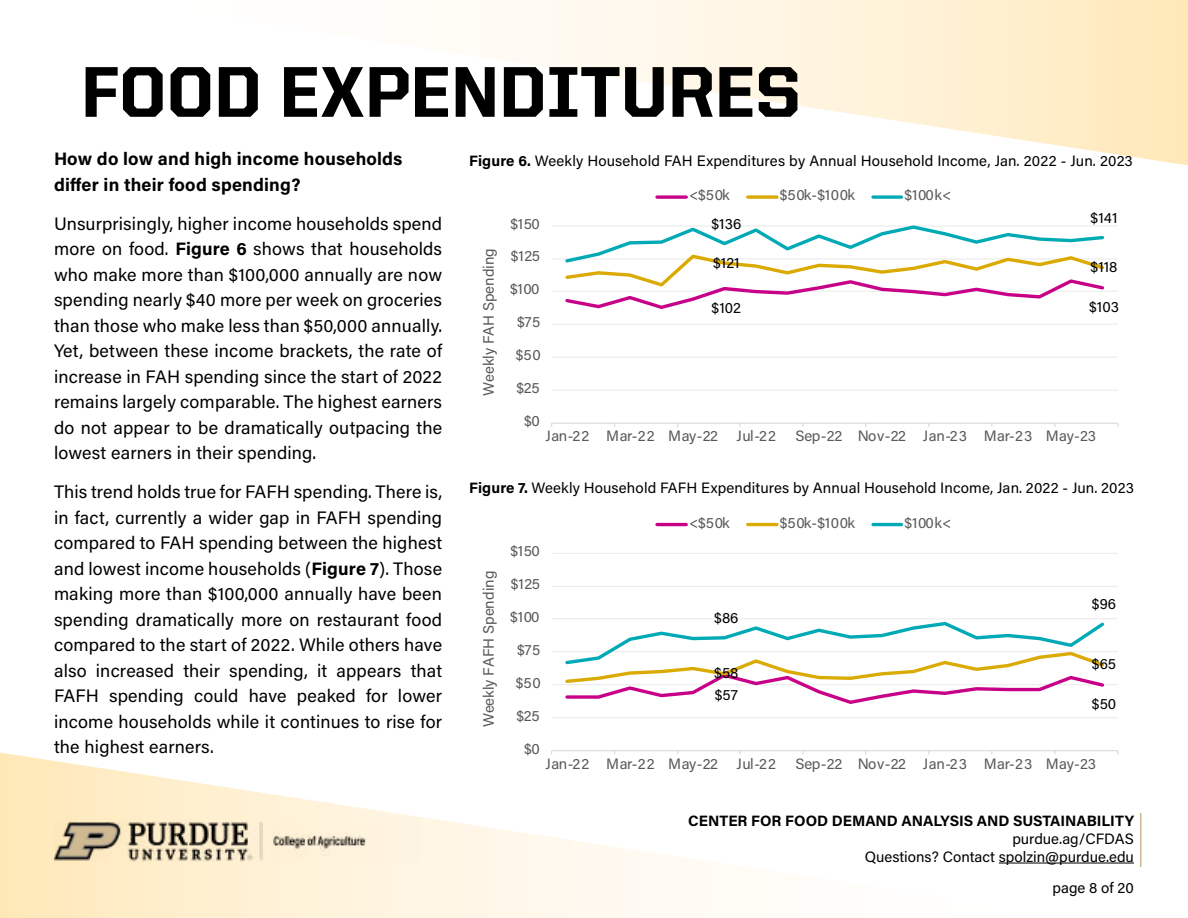
<style>
.page{position:relative;width:1188px;height:918px;background:#fff}
.page>*{position:absolute;margin:0;border:0;box-sizing:border-box;transform-origin:0 0}
.t1{font:800 72px "United Sans Reg";color:#000}
.t2{font:18px/25.5px "Acumin Pro";letter-spacing:.01em;color:#000;text-align:justify}
.t3{font:700 18px/25.5px "Acumin Pro";letter-spacing:.01em;color:#000}
.t4{font:15px/18px "Acumin Pro";letter-spacing:.005em;color:#000;text-align:right}
.t5{font:15px "Acumin Pro";color:#595959}
.t6{font:15px "Acumin Pro";letter-spacing:-.025em;color:#595959}
.t7{font:15px "Acumin Pro";letter-spacing:.03em;color:#595959}
.t8{font:700 15px "Acumin Pro";letter-spacing:-.005em;color:#000}
.s1{font-weight:700}
</style>
<div class="page">
<svg style="left:480px;top:0;width:708px;height:165px"></svg>
<svg style="left:0;top:753px;width:1080px;height:165px"></svg>
<hr style="left:999px;top:863px;width:135px;height:1px;background:#000">
<hr style="left:1140px;top:813px;width:2px;height:54px;background:#cfb991">
<img style="left:54px;top:822px;width:367px;height:39px">
<hr style="left:552px;top:390px;width:566px;height:1px;background:#f0f0f0">
<hr style="left:552px;top:357px;width:566px;height:1px;background:#f0f0f0">
<hr style="left:552px;top:324px;width:566px;height:1px;background:#f0f0f0">
<hr style="left:552px;top:291px;width:566px;height:1px;background:#f0f0f0">
<hr style="left:552px;top:258px;width:566px;height:2px;background:#f4f4f4">
<hr style="left:552px;top:225px;width:566px;height:2px;background:#f4f4f4">
<hr style="left:552px;top:423px;width:566px;height:1px;background:#d9d9d9">
<svg style="left:565px;top:225px;width:540px;height:84px"></svg>
<svg style="left:657px;top:195px;width:29px;height:4px"></svg>
<svg style="left:748px;top:195px;width:29px;height:4px"></svg>
<svg style="left:873px;top:195px;width:29px;height:4px"></svg>
<div style="left:469px;top:504px;width:665px;height:279px;background:#fff"></div>
<hr style="left:552px;top:717px;width:566px;height:1px;background:#eee">
<hr style="left:552px;top:684px;width:566px;height:1px;background:#eee">
<hr style="left:552px;top:651px;width:566px;height:1px;background:#eee">
<hr style="left:552px;top:618px;width:566px;height:1px;background:#eee">
<hr style="left:552px;top:586px;width:566px;height:1px;background:#ececec">
<hr style="left:552px;top:553px;width:566px;height:1px;background:#ececec">
<hr style="left:552px;top:750px;width:566px;height:1px;background:#d9d9d9">
<svg style="left:565px;top:621px;width:540px;height:83px"></svg>
<hr style="left:657px;top:523px;width:29px;height:3px;background:#c80088">
<hr style="left:748px;top:523px;width:29px;height:3px;background:#daaa00">
<hr style="left:873px;top:523px;width:29px;height:3px;background:#00aab5">
<h1 class="t1" style="left:81px;top:52px;width:721px">FOOD EXPENDITURES</h1>
<p class="t3" style="left:54px;top:145px;width:350px">How do low and high income households differ in their food spending?</p>
<p class="t2" style="left:54px;top:210px;width:390px">Unsurprisingly, higher income households spend more on food. <span class="s1">Figure 6</span> shows that households who make more than $100,000 annually are now spending nearly $40 more per week on groceries than those who make less than $50,000 annually.<br>Yet, between these income brackets, the rate of increase in FAH spending since the start of 2022 remains largely comparable. The highest earners do not appear to be dramatically outpacing the lowest earners in their spending.</p>
<p class="t2" style="left:54px;top:478px;width:390px">This trend holds true for FAFH spending. There is, in fact, currently a wider gap in FAFH spending compared to FAH spending between the highest and lowest income households (<span class="s1">Figure 7</span>). Those making more than $100,000 annually have been spending dramatically more on restaurant food compared to the start of 2022. While others have also increased their spending, it appears that FAFH spending could have peaked for lower income households while it continues to rise for the highest earners.</p>
<p class="t4" style="left:469px;top:151px;width:665px"><span class="s1">Figure 6.</span> Weekly Household FAH Expenditures by Annual Household Income, Jan. 2022 - Jun. 2023</p>
<p class="t5" style="left:478px;top:396px;width:150px;rotate:-90deg">Weekly FAH Spending</p>
<p class="t5" style="left:510px;top:213px;width:31px">$150</p>
<p class="t5" style="left:511px;top:246px;width:31px">$125</p>
<p class="t5" style="left:510px;top:279px;width:31px">$100</p>
<p class="t5" style="left:517px;top:312px;width:25px">$75</p>
<p class="t5" style="left:516px;top:345px;width:26px">$50</p>
<p class="t5" style="left:516px;top:378px;width:25px">$25</p>
<p class="t5" style="left:524px;top:411px;width:17px">$0</p>
<p class="t5" style="left:689px;top:185px;width:42px">&lt;$50k</p>
<p class="t5" style="left:780px;top:185px;width:77px">$50k-$100k</p>
<p class="t5" style="left:905px;top:185px;width:48px">$100k&lt;</p>
<p class="t4" style="left:712px;top:214px;width:31px">$136</p>
<p class="t4" style="left:1091px;top:208px;width:28px">$141</p>
<p class="t4" style="left:713px;top:253px;width:28px">$121</p>
<p class="t4" style="left:1091px;top:258px;width:28px">$118</p>
<p class="t4" style="left:712px;top:298px;width:31px">$102</p>
<p class="t4" style="left:1089px;top:297px;width:31px">$103</p>
<p class="t7" style="left:545px;top:426px;width:232px">Jan-22 Mar-22 May-22 Jul-22</p>
<p class="t6" style="left:795px;top:426px;width:302px">Sep-22 Nov-22 Jan-23 Mar-23 May-23</p>
<p class="t4" style="left:469px;top:478px;width:666px"><span class="s1">Figure 7.</span> Weekly Household FAFH Expenditures by Annual Household Income, Jan. 2022 - Jun. 2023</p>
<p class="t5" style="left:478px;top:727px;width:158px;rotate:-90deg">Weekly FAFH Spending</p>
<p class="t5" style="left:510px;top:541px;width:31px">$150</p>
<p class="t5" style="left:511px;top:573px;width:31px">$125</p>
<p class="t5" style="left:510px;top:606px;width:31px">$100</p>
<p class="t5" style="left:517px;top:639px;width:25px">$75</p>
<p class="t5" style="left:516px;top:672px;width:26px">$50</p>
<p class="t5" style="left:516px;top:705px;width:25px">$25</p>
<p class="t5" style="left:524px;top:738px;width:17px">$0</p>
<p class="t5" style="left:689px;top:512px;width:42px">&lt;$50k</p>
<p class="t5" style="left:780px;top:512px;width:77px">$50k-$100k</p>
<p class="t5" style="left:905px;top:512px;width:48px">$100k&lt;</p>
<p class="t4" style="left:714px;top:608px;width:26px">$86</p>
<p class="t4" style="left:714px;top:663px;width:26px">$58</p>
<p class="t4" style="left:715px;top:685px;width:25px">$57</p>
<p class="t4" style="left:1092px;top:594px;width:26px">$96</p>
<p class="t4" style="left:1092px;top:654px;width:26px">$65</p>
<p class="t4" style="left:1092px;top:694px;width:26px">$50</p>
<p class="t7" style="left:545px;top:753px;width:232px">Jan-22 Mar-22 May-22 Jul-22</p>
<p class="t6" style="left:795px;top:753px;width:302px">Sep-22 Nov-22 Jan-23 Mar-23 May-23</p>
<p class="t8" style="left:688px;top:810px;width:447px">CENTER FOR FOOD DEMAND ANALYSIS AND SUSTAINABILITY</p>
<p class="t4" style="left:865px;top:829px;width:271px">purdue.ag/CFDAS<br>Questions? Contact spolzin@purdue.edu</p>
<p class="t4" style="left:1053px;top:879px;width:83px">page 8 of 20</p>
</div>
